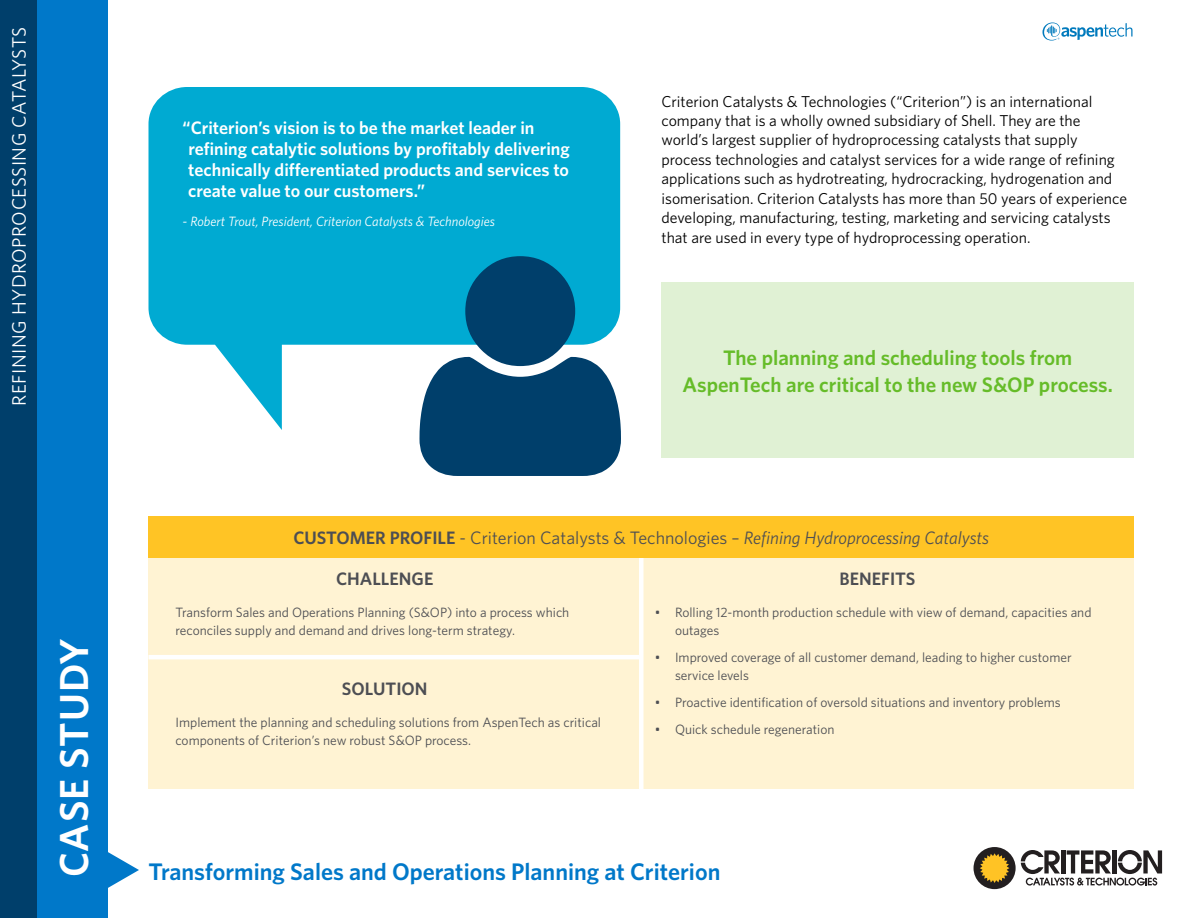
<style>
.page{position:relative;width:1188px;height:918px;background:#fff}
.page>*{position:absolute;margin:0;border:0;box-sizing:border-box;transform-origin:0 0}
.t1{font:600 40.5px "Whitney";letter-spacing:.025em;color:#fff}
.t2{font:600 24px "Whitney";color:#0078c9}
.t3{font:600 21px/27px "Whitney";color:#66bc29;text-align:center}
.t4{font:19.5px "Whitney";letter-spacing:.025em;color:#fff}
.t5{font:600 18px/21px "Whitney";color:#fff}
.t6{font:18px "Whitney";color:#4d4e53}
.t7{font:600 18px "Whitney";color:#4d4e53}
.t8{font:15.75px/19.5px "Whitney";color:#000}
.t9{font:13.5px/18px "Whitney";color:#4d4e53}
.t10{font:italic 13.5px "Whitney";color:#fff}
.s1{font-weight:600}
.s2{font-style:italic}
</style>
<div class="page">
<svg style="left:38px;top:0;width:101px;height:918px;fill:#0078c9"></svg>
<div style="left:0;top:0;width:38px;height:918px;background:#003f6b"></div>
<svg style="left:1042px;top:22px;width:90px;height:19px"></svg>
<div style="left:974px;top:847px;width:42px;height:42px;background:#231f20;border-radius:50%"></div>
<svg style="left:980px;top:853px;width:29px;height:30px"></svg>
<svg style="left:1021px;top:850px;width:141px;height:36px"></svg>
<div style="left:148px;top:551px;width:986px;height:238px;background:#fff3d3"></div>
<div style="left:639px;top:555px;width:5px;height:234px;background:#fff"></div>
<svg style="left:149px;top:87px;width:471px;height:343px;fill:#00aad2"></svg>
<svg style="left:420px;top:256px;width:201px;height:220px;background:#1b6a90"></svg>
<div style="left:148px;top:516px;width:986px;height:41px;background:#ffc425"></div>
<hr style="left:148px;top:655px;width:493px;height:4px;background:#fff">
<div style="left:662px;top:282px;width:472px;height:176px;background:#e0f1d4"></div>
<p class="t4" style="left:6px;top:406px;width:380px;rotate:-90deg">REFINING HYDROPROCESSING CATALYSTS</p>
<h1 class="t1" style="left:47px;top:877px;width:241px;rotate:-90deg">CASE STUDY</h1>
<p class="t5" style="left:188px;top:117px;width:383px;text-indent:-5px">“Criterion’s vision is to be the market leader in refining catalytic solutions by profitably delivering technically differentiated products and services to create value to our customers.”</p>
<p class="t10" style="left:183px;top:212px;width:314px">- Robert Trout, President, Criterion Catalysts &amp; Technologies</p>
<p class="t8" style="left:662px;top:91px;width:467px">Criterion Catalysts &amp; Technologies (“Criterion”) is an international company that is a wholly owned subsidiary of Shell. They are the world’s largest supplier of hydroprocessing catalysts that supply process technologies and catalyst services for a wide range of refining applications such as hydrotreating, hydrocracking, hydrogenation and isomerisation. Criterion Catalysts has more than 50 years of experience developing, manufacturing, testing, marketing and servicing catalysts that are used in every type of hydroprocessing operation.</p>
<h3 class="t3" style="left:683px;top:343px;width:432px">The planning and scheduling tools from<br>AspenTech are critical to the new S&amp;OP process.</h3>
<p class="t6" style="left:293px;top:526px;width:697px"><span class="s1">CUSTOMER PROFILE</span> - Criterion Catalysts &amp; Technologies – <span class="s2">Refining Hydroprocessing Catalysts</span></p>
<p class="t7" style="left:336px;top:567px;width:99px">CHALLENGE</p>
<p class="t9" style="left:176px;top:603px;width:395px">Transform Sales and Operations Planning (S&amp;OP) into a process which reconciles supply and demand and drives long-term strategy.</p>
<p class="t7" style="left:840px;top:567px;width:77px">BENEFITS</p>
<p class="t9" style="left:675px;top:603px;width:418px;text-indent:-20px">• Rolling 12-month production schedule with view of demand, capacities and outages</p>
<p class="t9" style="left:675px;top:648px;width:398px;text-indent:-20px">• Improved coverage of all customer demand, leading to higher customer service levels</p>
<p class="t9" style="left:655px;top:693px;width:408px">• Proactive identification of oversold situations and inventory problems</p>
<p class="t9" style="left:655px;top:720px;width:181px">• Quick schedule regeneration</p>
<p class="t7" style="left:342px;top:677px;width:87px">SOLUTION</p>
<p class="t9" style="left:176px;top:713px;width:427px">Implement the planning and scheduling solutions from AspenTech as critical components of Criterion’s new robust S&amp;OP process.</p>
<h2 class="t2" style="left:148px;top:856px;width:573px">Transforming Sales and Operations Planning at Criterion</h2>
</div>
